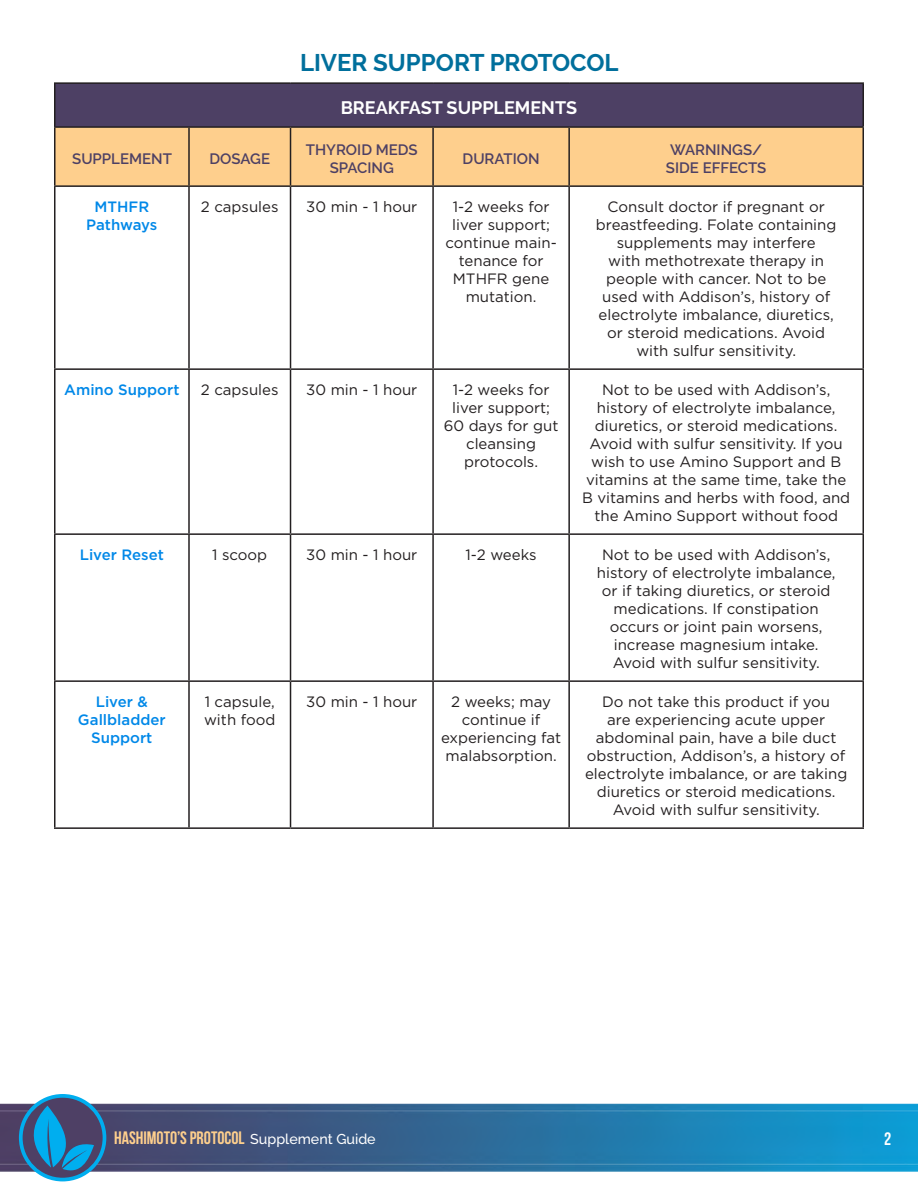
<style>
.page{position:relative;width:918px;height:1188px;background:#fff}
.page>*{position:absolute;margin:0;border:0;box-sizing:border-box;transform-origin:0 0}
.t1{font:700 24px "Raleway";color:#006f9c}
.t2{font:18px "Bebas Neue";color:#fecf8d}
.t3{font:700 18px "Raleway";color:#fff}
.t4{font:18px "Bebas Neue";color:#fff}
.t5{font:15px/18px "Gotham";color:#231f20;text-align:center}
.t6{font:600 15px/18px "Raleway";color:#4d4064;text-align:center}
.t7{font:500 15px/18px "Gotham";color:#0088e8;text-align:center}
.s1{font-family:"Raleway";font-weight:500;font-size:14.25px;color:#fff}
</style>
<div class="page">
<img style="left:0;top:1103px;width:918px;height:69px">
<svg style="left:17px;top:1094px;width:89px;height:87px;background:#487ea8"></svg>
<div style="left:55px;top:83px;width:808px;height:44px;background:#4d4064"></div>
<div style="left:56px;top:128px;width:806px;height:57px;background:#fecf8d"></div>
<hr style="left:54px;top:82px;width:135px;height:2px;background:#231f20">
<hr style="left:54px;top:84px;width:2px;height:42px;background:#231f20">
<hr style="left:189px;top:82px;width:102px;height:2px;background:#231f20">
<hr style="left:291px;top:82px;width:142px;height:2px;background:#231f20">
<hr style="left:433px;top:82px;width:136px;height:2px;background:#231f20">
<hr style="left:569px;top:82px;width:295px;height:2px;background:#231f20">
<hr style="left:862px;top:84px;width:2px;height:42px;background:#231f20">
<hr style="left:54px;top:126px;width:135px;height:2px;background:#231f20">
<hr style="left:54px;top:128px;width:2px;height:57px;background:#231f20">
<hr style="left:189px;top:126px;width:102px;height:2px;background:#231f20">
<hr style="left:188px;top:128px;width:2px;height:57px;background:#231f20">
<hr style="left:291px;top:126px;width:142px;height:2px;background:#231f20">
<hr style="left:290px;top:128px;width:1px;height:57px;background:#231f20">
<hr style="left:433px;top:126px;width:136px;height:2px;background:#231f20">
<hr style="left:432px;top:128px;width:2px;height:57px;background:#231f20">
<hr style="left:569px;top:126px;width:295px;height:2px;background:#231f20">
<hr style="left:568px;top:128px;width:2px;height:57px;background:#231f20">
<hr style="left:862px;top:128px;width:2px;height:57px;background:#231f20">
<hr style="left:54px;top:185px;width:135px;height:2px;background:#231f20">
<hr style="left:54px;top:187px;width:2px;height:181px;background:#231f20">
<hr style="left:189px;top:185px;width:102px;height:2px;background:#231f20">
<hr style="left:188px;top:187px;width:2px;height:181px;background:#231f20">
<hr style="left:291px;top:185px;width:142px;height:2px;background:#231f20">
<hr style="left:290px;top:187px;width:1px;height:181px;background:#231f20">
<hr style="left:433px;top:185px;width:136px;height:2px;background:#231f20">
<hr style="left:432px;top:187px;width:2px;height:181px;background:#231f20">
<hr style="left:569px;top:185px;width:295px;height:2px;background:#231f20">
<hr style="left:568px;top:187px;width:2px;height:181px;background:#231f20">
<hr style="left:862px;top:187px;width:2px;height:181px;background:#231f20">
<hr style="left:54px;top:368px;width:135px;height:2px;background:#231f20">
<hr style="left:54px;top:370px;width:2px;height:163px;background:#231f20">
<hr style="left:189px;top:368px;width:102px;height:2px;background:#231f20">
<hr style="left:188px;top:370px;width:2px;height:163px;background:#231f20">
<hr style="left:291px;top:368px;width:142px;height:2px;background:#231f20">
<hr style="left:290px;top:370px;width:1px;height:163px;background:#231f20">
<hr style="left:433px;top:368px;width:136px;height:2px;background:#231f20">
<hr style="left:432px;top:370px;width:2px;height:163px;background:#231f20">
<hr style="left:569px;top:368px;width:295px;height:2px;background:#231f20">
<hr style="left:568px;top:370px;width:2px;height:163px;background:#231f20">
<hr style="left:862px;top:370px;width:2px;height:163px;background:#231f20">
<hr style="left:54px;top:533px;width:135px;height:2px;background:#231f20">
<hr style="left:54px;top:535px;width:2px;height:145px;background:#231f20">
<hr style="left:189px;top:533px;width:102px;height:2px;background:#231f20">
<hr style="left:188px;top:535px;width:2px;height:145px;background:#231f20">
<hr style="left:291px;top:533px;width:142px;height:2px;background:#231f20">
<hr style="left:290px;top:535px;width:1px;height:145px;background:#231f20">
<hr style="left:433px;top:533px;width:136px;height:2px;background:#231f20">
<hr style="left:432px;top:535px;width:2px;height:145px;background:#231f20">
<hr style="left:569px;top:533px;width:295px;height:2px;background:#231f20">
<hr style="left:568px;top:535px;width:2px;height:145px;background:#231f20">
<hr style="left:862px;top:535px;width:2px;height:145px;background:#231f20">
<hr style="left:54px;top:680px;width:135px;height:2px;background:#231f20">
<hr style="left:54px;top:682px;width:2px;height:145px;background:#231f20">
<hr style="left:189px;top:680px;width:102px;height:2px;background:#231f20">
<hr style="left:188px;top:682px;width:2px;height:145px;background:#231f20">
<hr style="left:291px;top:680px;width:142px;height:2px;background:#231f20">
<hr style="left:290px;top:682px;width:1px;height:145px;background:#231f20">
<hr style="left:433px;top:680px;width:136px;height:2px;background:#231f20">
<hr style="left:432px;top:682px;width:2px;height:145px;background:#231f20">
<hr style="left:569px;top:680px;width:295px;height:2px;background:#231f20">
<hr style="left:568px;top:682px;width:2px;height:145px;background:#231f20">
<hr style="left:862px;top:682px;width:2px;height:145px;background:#231f20">
<hr style="left:54px;top:827px;width:135px;height:2px;background:#231f20">
<hr style="left:189px;top:827px;width:102px;height:2px;background:#231f20">
<hr style="left:291px;top:827px;width:142px;height:2px;background:#231f20">
<hr style="left:433px;top:827px;width:136px;height:2px;background:#231f20">
<hr style="left:569px;top:827px;width:295px;height:2px;background:#231f20">
<p class="t1" style="left:300px;top:48px;width:320px">LIVER SUPPORT PROTOCOL</p>
<p class="t3" style="left:341px;top:97px;width:238px">BREAKFAST SUPPLEMENTS</p>
<p class="t6" style="left:72px;top:149px;width:101px">SUPPLEMENT</p>
<p class="t6" style="left:209px;top:149px;width:62px">DOSAGE</p>
<p class="t6" style="left:306px;top:140px;width:113px">THYROID MEDS<br>SPACING</p>
<p class="t6" style="left:463px;top:149px;width:78px">DURATION</p>
<p class="t6" style="left:666px;top:140px;width:102px;text-align:left">WARNINGS/<br>SIDE EFFECTS</p>
<p class="t7" style="left:94px;top:197px;width:56px">MTHFR</p>
<p class="t7" style="left:86px;top:215px;width:73px">Pathways</p>
<p class="t5" style="left:201px;top:197px;width:79px">2 capsules</p>
<p class="t5" style="left:306px;top:197px;width:113px">30 min - 1 hour</p>
<p class="t5" style="left:445px;top:197px;width:113px">1-2 weeks for liver support; continue main&shy;tenance for<br>MTHFR gene mutation.</p>
<p class="t5" style="left:596px;top:197px;width:242px">Consult doctor if pregnant or breastfeeding. Folate containing supplements may interfere<br>with methotrexate therapy in people with cancer. Not to be used with Addison’s, history of electrolyte imbalance, diuretics, or steroid medications. Avoid with sulfur sensitivity.</p>
<p class="t7" style="left:64px;top:380px;width:117px">Amino Support</p>
<p class="t5" style="left:201px;top:380px;width:79px">2 capsules</p>
<p class="t5" style="left:306px;top:380px;width:113px">30 min - 1 hour</p>
<p class="t5" style="left:444px;top:380px;width:116px">1-2 weeks for liver support;<br>60 days for gut cleansing</p>
<p class="t5" style="left:464px;top:452px;width:76px">protocols.</p>
<p class="t5" style="left:582px;top:380px;width:270px">Not to be used with Addison’s, history of electrolyte imbalance, diuretics, or steroid medications.<br>Avoid with sulfur sensitivity. If you wish to use Amino Support and B vitamins at the same time, take the B vitamins and herbs with food, and the Amino Support without food</p>
<p class="t7" style="left:80px;top:545px;width:86px">Liver Reset</p>
<p class="t5" style="left:212px;top:545px;width:57px">1 scoop</p>
<p class="t5" style="left:306px;top:545px;width:113px">30 min - 1 hour</p>
<p class="t5" style="left:465px;top:545px;width:73px">1-2 weeks</p>
<p class="t5" style="left:597px;top:545px;width:240px">Not to be used with Addison’s, history of electrolyte imbalance, or if taking diuretics, or steroid medications. If constipation occurs or joint pain worsens, increase magnesium intake.<br>Avoid with sulfur sensitivity.</p>
<p class="t7" style="left:96px;top:692px;width:54px">Liver &amp;</p>
<p class="t7" style="left:78px;top:710px;width:89px">Gallbladder<br>Support</p>
<p class="t5" style="left:204px;top:692px;width:73px;text-align:left">1 capsule, with food</p>
<p class="t5" style="left:306px;top:692px;width:113px">30 min - 1 hour</p>
<p class="t5" style="left:441px;top:692px;width:122px">2 weeks; may continue if experiencing fat malabsorption.</p>
<p class="t5" style="left:585px;top:692px;width:264px">Do not take this product if you<br>are experiencing acute upper abdominal pain, have a bile duct obstruction, Addison’s, a history of electrolyte imbalance, or are taking diuretics or steroid medications.<br>Avoid with sulfur sensitivity.</p>
<p class="t2" style="left:114px;top:1127px;width:263px">HASHIMOTO’S PROTOCOL <span class="s1">Supplement Guide</span></p>
<p class="t4" style="left:884px;top:1129px;width:9px">2</p>
</div>
